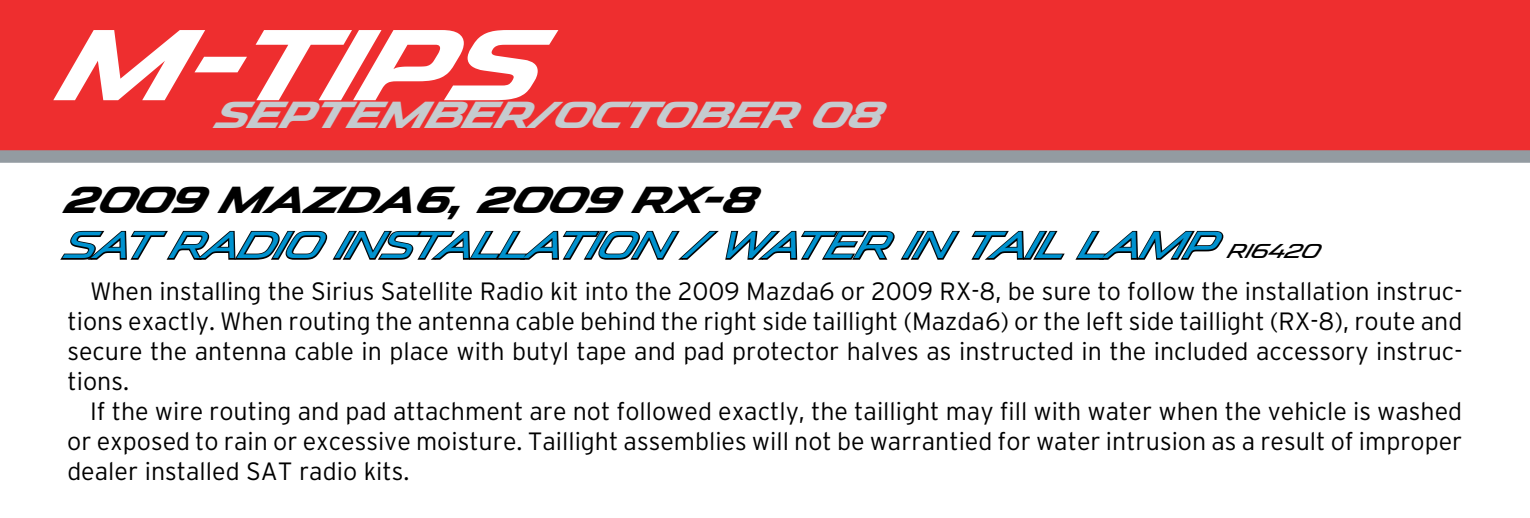
<style>
.page{position:relative;width:1530px;height:518px;background:#fff}
.page>*{position:absolute;margin:0;border:0;box-sizing:border-box;transform-origin:0 0}
.t1{font:700 100px "Mazda";color:#fff}
.t2{font:37.5px/45px "Mazda";color:#0092cf}
.t3{font:700 37.5px "Mazda";color:#c5cbcf}
.t4{font:300 25px/30px "Interstate";color:#000;text-align:justify}
.s1{font-weight:700;color:#000}
.s2{font-size:20px;color:#000}
</style>
<div class="page">
<svg style="left:0;top:0;width:1529px;height:163px;background:#e73638"></svg>
<svg style="left:1529px;top:0;width:1px;height:163px"></svg>
<svg style="left:60px;top:230px;width:900px;height:30px"></svg>
<svg style="left:971px;top:230px;width:94px;height:30px"></svg>
<svg style="left:1075px;top:230px;width:149px;height:30px"></svg>
<h1 class="t1" style="left:68px;top:4px;width:480px">M-TIPS</h1>
<h2 class="t3" style="left:219px;top:92px;width:668px">SEPTEMBER/OCTOBER 08</h2>
<h2 class="t2" style="left:68px;top:179px;width:1255px"><span class="s1">2009 MAZDA6, 2009 RX-8<br></span>SAT RADIO INSTALLATION / WATER IN TAIL LAMP <span class="s2">RI6420</span></h2>
<p class="t4" style="left:67px;top:275px;width:1397px;text-indent:23px">When installing the Sirius Satellite Radio kit into the 2009 Mazda6 or 2009 RX-8, be sure to follow the installation instruc&shy;tions exactly. When routing the antenna cable behind the right side taillight (Mazda6) or the left side taillight (RX-8), route and secure the antenna cable in place with butyl tape and pad protector halves as instructed in the included accessory instruc&shy;tions.</p>
<p class="t4" style="left:67px;top:395px;width:1397px;text-indent:23px">If the wire routing and pad attachment are not followed exactly, the taillight may fill with water when the vehicle is washed or exposed to rain or excessive moisture. Taillight assemblies will not be warrantied for water intrusion as a result of improper dealer installed SAT radio kits.</p>
</div>
